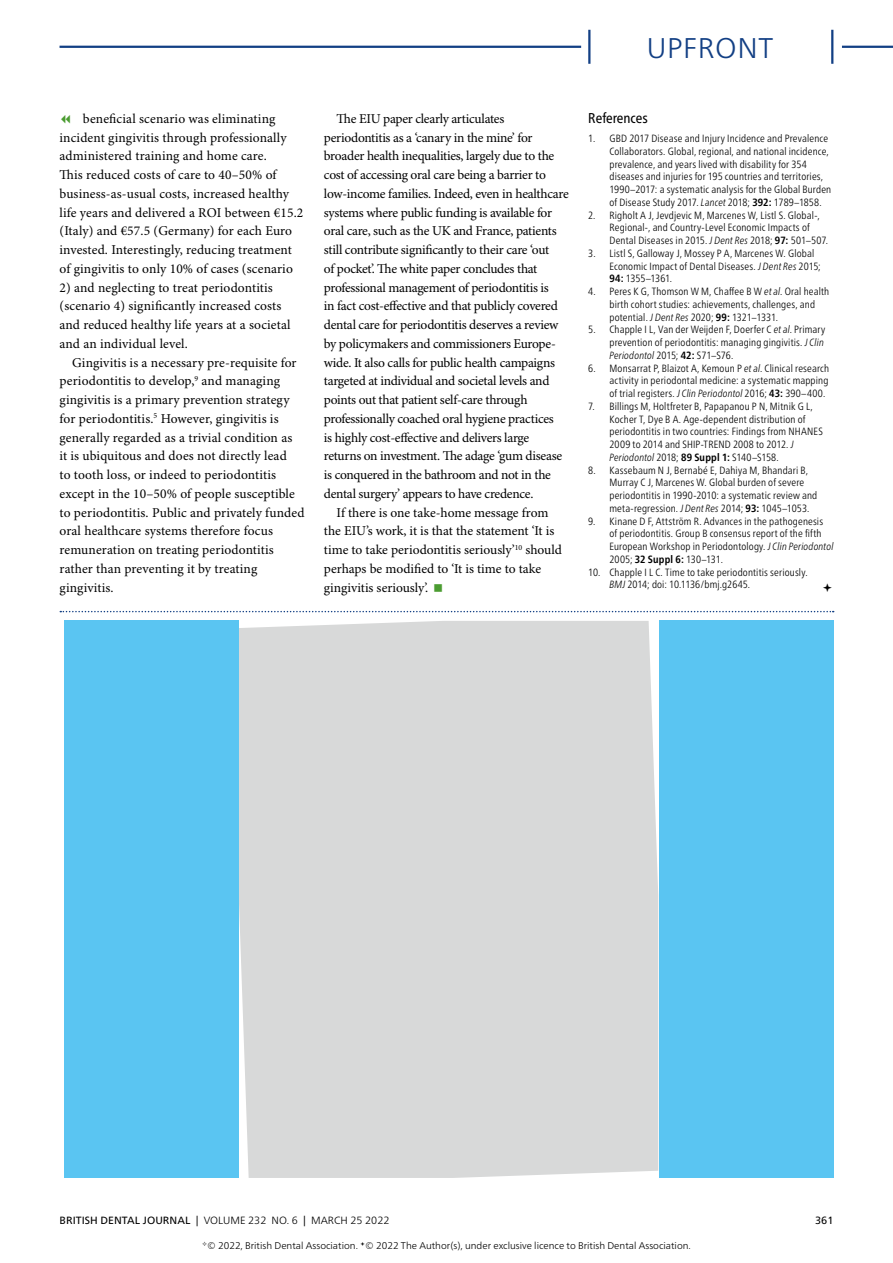
<style>
.page{position:relative;width:893px;height:1263px;background:#fff}
.page>*{position:absolute;margin:0;border:0;box-sizing:border-box;transform-origin:0 0}
.t1{font:300 28.5px "Frutiger Neue LT Pro";letter-spacing:.025em;color:#123f84}
.Bibliography_Heading{font:condensed 14.25px "Frutiger Neue LT Pro";color:#000}
.Para_9pt_ragged{font:13.5px/18.8px "Minion Pro";letter-spacing:-.005em;color:#000}
.t2{font:300 condensed 10.5px/12.8px "Frutiger Neue LT Pro";letter-spacing:.015em;color:#000}
.t3{font:10.5px/12.8px "Frutiger Neue LT Pro Cn Lt 2";letter-spacing:.015em;color:#000}
.t4{font:300 10.5px "Frutiger Neue LT Pro";letter-spacing:.005em;color:#000}
.t5{font:10.5px "Frutiger Neue LT Pro";color:#000}
.t6{font:300 9.75px "Frutiger Neue LT Pro";color:#000}
.s1{font-style:italic}
.s2{font-weight:700}
.s3{font-family:"Frutiger Neue LT Pro Cn Lt 2";font-weight:400;font-stretch:normal}
.s4{font-family:"Frutiger Neue LT Pro";font-weight:300;font-stretch:condensed}
.s5{font-family:"Frutiger Neue LT Pro";font-weight:300;font-style:italic;font-stretch:condensed}
.s6{font-family:"Frutiger Neue LT Pro";font-weight:700;font-stretch:condensed}
.s7{font-family:"Frutiger Neue LT Pro Cn Lt It 2";font-weight:400;font-stretch:normal}
.s8{font-weight:400}
</style>
<div class="page">
<svg style="left:60px;top:611px;width:774px;height:1px"></svg>
<hr style="left:60px;top:46px;width:521px;height:2px;background:#123f84">
<hr style="left:842px;top:46px;width:51px;height:2px;background:#123f84">
<hr style="left:588px;top:30px;width:2px;height:34px;background:#123f84">
<hr style="left:831px;top:30px;width:2px;height:34px;background:#123f84">
<div style="left:64px;top:621px;width:769px;height:557px;background:#5ac5f2"></div>
<div style="left:239px;top:621px;width:419px;height:557px;background:#d8d9d9"></div>
<h1 class="t1" style="left:647px;top:31px;width:128px">UPFRONT</h1>
<p class="Para_9pt_ragged" style="left:60px;top:110px;width:245px;text-indent:23px">beneficial scenario was eliminating incident gingivitis through professionally administered training and home care.<br>This reduced costs of care to 40–50% of business-as-usual costs, increased healthy life years and delivered a ROI between €15.2 (Italy) and €57.5 (Germany) for each Euro invested. Interestingly, reducing treatment of gingivitis to only 10% of cases (scenario</p>
<p class="Para_9pt_ragged" style="left:60px;top:279px;width:233px">2) and neglecting to treat periodontitis (scenario 4) significantly increased costs and reduced healthy life years at a societal and an individual level.</p>
<p class="Para_9pt_ragged" style="left:60px;top:354px;width:246px;text-indent:13px">Gingivitis is a necessary pre-requisite for periodontitis to develop,<sup>9</sup> and managing gingivitis is a primary prevention strategy for periodontitis.<sup>5</sup> However, gingivitis is generally regarded as a trivial condition as<br>it is ubiquitous and does not directly lead<br>to tooth loss, or indeed to periodontitis except in the 10–50% of people susceptible to periodontitis. Public and privately funded oral healthcare systems therefore focus remuneration on treating periodontitis rather than preventing it by treating gingivitis.</p>
<p class="Para_9pt_ragged" style="left:324px;top:110px;width:246px;text-indent:13px">The EIU paper clearly articulates periodontitis as a ‘canary in the mine’ for broader health inequalities, largely due to the cost of accessing oral care being a barrier to low-income families. Indeed, even in healthcare systems where public funding is available for oral care, such as the UK and France, patients still contribute significantly to their care ‘out<br>of pocket’. The white paper concludes that professional management of periodontitis is<br>in fact cost-effective and that publicly covered dental care for periodontitis deserves a review by policymakers and commissioners Europe&shy;wide. It also calls for public health campaigns targeted at individual and societal levels and points out that patient self-care through professionally coached oral hygiene practices<br>is highly cost-effective and delivers large returns on investment. The adage ‘gum disease is conquered in the bathroom and not in the dental surgery’ appears to have credence.</p>
<p class="Para_9pt_ragged" style="left:324px;top:504px;width:240px;text-indent:13px">If there is one take-home message from the EIU’s work, it is that the statement ‘It is time to take periodontitis seriously’<sup>10</sup> should perhaps be modified to ‘It is time to take gingivitis seriously’.</p>
<p class="Bibliography_Heading" style="left:588px;top:110px;width:61px">References</p>
<p class="t2" style="left:609px;top:132px;width:223px;text-indent:-21px">1. GBD 2017 Disease and Injury Incidence and Prevalence Collaborators. Global, regional, and national incidence, prevalence, and years lived with disability for 354 diseases and injuries for 195 countries and territories, 1990–2017: a systematic analysis for the Global Burden of Disease Study 2017. <span class="s1">Lancet</span> 2018; <span class="s2">392:</span> 1789–1858.</p>
<p class="t2" style="left:609px;top:208px;width:220px;text-indent:-21px">2. Righolt A J, Jevdjevic M, Marcenes W, Listl S. Global-,<br>Regional-, and Country-Level Economic Impacts of<br>Dental Diseases in 2015. <span class="s1">J Dent Res</span> 2018; <span class="s2">97:</span> 501–507.</p>
<p class="t2" style="left:609px;top:247px;width:213px;text-indent:-21px">3. Listl S, Galloway J, Mossey P A, Marcenes W. Global<br>Economic Impact of Dental Diseases. <span class="s1">J Dent Res</span> 2015;<br><span class="s2">94:</span> 1355–1361.</p>
<p class="t2" style="left:609px;top:285px;width:221px;text-indent:-21px">4. <span class="s3">Peres K G, Thomson W M, Chaffee B W</span> <span class="s1">et al</span>. Oral health birth cohort studies: achievements, challenges, and potential. <span class="s1">J Dent Res</span> 2020; <span class="s2">99:</span> 1321–1331.</p>
<p class="t2" style="left:609px;top:323px;width:217px;text-indent:-21px">5. <span class="s3">Chapple I L, Van der Weijden F, Doerfer C</span> <span class="s1">et al</span>. Primary prevention of periodontitis: managing gingivitis. <span class="s1">J Clin<br>Periodontol</span> 2015; <span class="s2">42:</span> S71–S76.</p>
<p class="t2" style="left:609px;top:361px;width:221px;text-align:justify;text-indent:-21px">6. Monsarrat P, Blaizot A, Kemoun P <span class="s1">et al</span>. Clinical research activity in periodontal medicine: a systematic mapping of trial registers. <span class="s1">J Clin Periodontol</span> 2016; <span class="s2">43:</span> 390–400.</p>
<p class="t2" style="left:609px;top:400px;width:215px;text-indent:-21px">7. Billings M, Holtfreter B, Papapanou P N, Mitnik G L, Kocher T, Dye B A. Age-dependent distribution of <span class="s3">periodontitis in two countries: Findings from NHANES </span>2009 to 2014 and SHIP-TREND 2008 to 2012. <span class="s1">J Periodontol</span> 2018; <span class="s2">89 Suppl 1:</span> S140–S158.</p>
<p class="t2" style="left:609px;top:463px;width:209px;text-indent:-21px">8. Kassebaum N J, Bernabé E, Dahiya M, Bhandari B, Murray C J, Marcenes W. Global burden of severe periodontitis in 1990-2010: a systematic review and meta-regression. <span class="s1">J Dent Res</span> 2014; <span class="s2">93:</span> 1045–1053.</p>
<p class="t3" style="left:609px;top:514px;width:225px;text-indent:-21px"><span class="s4">9.</span> Kinane D F, Attström R. Advances in the pathogenesis of periodontitis. Group B consensus report of the fifth <span class="s4">European Workshop in Periodontology.</span> <span class="s5">J Clin Periodontol </span><span class="s4">2005;</span> <span class="s6">32 Suppl 6:</span> <span class="s4">130–131.</span></p>
<p class="t2" style="left:609px;top:565px;width:200px;text-indent:-21px">10. Chapple I L C. Time to take periodontitis seriously.<br><span class="s7">BMJ</span> 2014; doi: 10.1136/bmj.g2645.</p>
<p class="t4" style="left:60px;top:1214px;width:331px"><span class="s8">BRITISH DENTAL JOURNAL |</span> VOLUME 232 NO. 6 <span class="s8">|</span> March 25 2022</p>
<p class="t5" style="left:815px;top:1214px;width:20px">361</p>
<p class="t6" style="left:207px;top:1240px;width:485px">© 2022, British Dental Association. © 2022 The Author(s), under exclusive licence to British Dental Association.</p>
</div>
